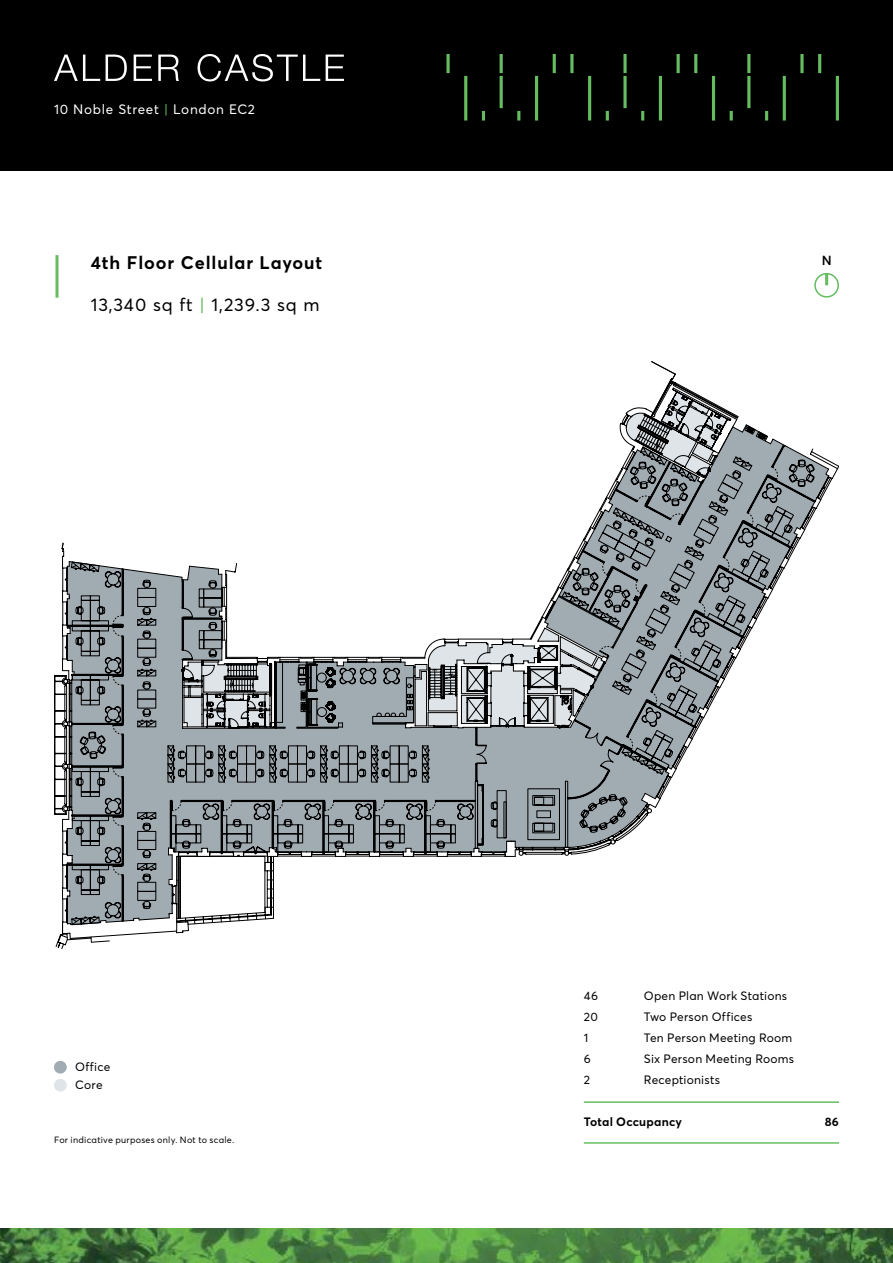
<style>
.page{position:relative;width:893px;height:1263px;background:#fff}
.page>*{position:absolute;margin:0;border:0;box-sizing:border-box;transform-origin:0 0}
.t1{font:700 18px "Averta";letter-spacing:.05em;color:#000}
.t2{font:18px "Averta";letter-spacing:.045em;color:#000}
.t3{font:13.5px "Averta";letter-spacing:.05em;color:#fff}
.t4{font:600 13.05px "Averta";color:#000}
.t5{font:12px/18px "Averta";letter-spacing:.015em;color:#000}
.t6{font:700 12px "Averta";letter-spacing:.02em;color:#000}
.t7{font:9px "Averta";letter-spacing:.025em;color:#000}
.s1{color:#65bd60}
</style>
<div class="page">
<div style="left:0;top:0;width:893px;height:170px;background:#000"></div>
<img style="left:0;top:1229px;width:893px;height:34px">
<hr style="left:818px;top:54px;width:3px;height:19px;background:#65bd60">
<svg style="left:800px;top:54px;width:4px;height:19px"></svg>
<hr style="left:747px;top:54px;width:3px;height:19px;background:#65bd60">
<hr style="left:694px;top:54px;width:3px;height:19px;background:#65bd60">
<svg style="left:676px;top:54px;width:4px;height:19px"></svg>
<svg style="left:623px;top:54px;width:4px;height:19px"></svg>
<hr style="left:570px;top:54px;width:3px;height:19px;background:#65bd60">
<hr style="left:553px;top:54px;width:3px;height:19px;background:#65bd60">
<hr style="left:500px;top:54px;width:3px;height:19px;background:#65bd60">
<svg style="left:446px;top:54px;width:4px;height:19px"></svg>
<hr style="left:836px;top:76px;width:3px;height:45px;background:#65bd60">
<hr style="left:783px;top:76px;width:3px;height:45px;background:#65bd60">
<hr style="left:747px;top:76px;width:3px;height:32px;background:#65bd60">
<hr style="left:712px;top:76px;width:3px;height:45px;background:#65bd60">
<hr style="left:659px;top:76px;width:3px;height:45px;background:#65bd60">
<svg style="left:623px;top:76px;width:4px;height:32px"></svg>
<hr style="left:588px;top:76px;width:3px;height:45px;background:#65bd60">
<hr style="left:535px;top:76px;width:3px;height:45px;background:#65bd60">
<hr style="left:500px;top:76px;width:3px;height:32px;background:#65bd60">
<hr style="left:464px;top:76px;width:3px;height:45px;background:#65bd60">
<svg style="left:765px;top:111px;width:3px;height:10px"></svg>
<svg style="left:730px;top:111px;width:3px;height:10px"></svg>
<svg style="left:641px;top:111px;width:3px;height:10px"></svg>
<svg style="left:606px;top:111px;width:3px;height:10px"></svg>
<svg style="left:517px;top:111px;width:3px;height:10px"></svg>
<svg style="left:482px;top:111px;width:3px;height:10px"></svg>
<svg style="left:54px;top:54px;width:290px;height:27px"></svg>
<svg style="left:62px;top:361px;width:723px;height:548px"></svg>
<svg style="left:182px;top:445px;width:634px;height:111px"></svg>
<svg style="left:772px;top:467px;width:6px;height:13px"></svg>
<svg style="left:375px;top:461px;width:329px;height:28px"></svg>
<svg style="left:67px;top:489px;width:724px;height:436px"></svg>
<svg style="left:71px;top:568px;width:552px;height:281px"></svg>
<hr style="left:56px;top:255px;width:2px;height:43px;background:#65bd60">
<div style="left:54px;top:1061px;width:13px;height:12px;background:#a1abb2;border-radius:50%"></div>
<div style="left:54px;top:1079px;width:13px;height:12px;background:#dfe4e8;border-radius:50%"></div>
<svg style="left:814px;top:273px;width:25px;height:25px"></svg>
<hr style="left:584px;top:1101px;width:255px;height:2px;background:#65bd60">
<hr style="left:584px;top:1142px;width:255px;height:2px;background:#65bd60">
<p class="t3" style="left:54px;top:101px;width:202px">10 Noble Street <span class="s1">|</span> London EC2</p>
<h1 class="t1" style="left:91px;top:251px;width:233px">4th Floor Cellular Layout</h1>
<h1 class="t2" style="left:91px;top:294px;width:230px">13,340 sq ft <span class="s1">|</span> 1,239.3 sq m</h1>
<p class="t4" style="left:822px;top:253px;width:11px">N</p>
<p class="t5" style="left:75px;top:1058px;width:37px">Office<br>Core</p>
<p class="t7" style="left:54px;top:1134px;width:182px">For indicative purposes only. Not to scale.</p>
<p class="t5" style="left:584px;top:986px;width:16px">46</p>
<p class="t5" style="left:644px;top:986px;width:145px">Open Plan Work Stations</p>
<p class="t5" style="left:584px;top:1007px;width:16px">20</p>
<p class="t5" style="left:644px;top:1007px;width:110px">Two Person Offices</p>
<p class="t5" style="left:584px;top:1028px;width:6px">1</p>
<p class="t5" style="left:644px;top:1028px;width:150px">Ten Person Meeting Room</p>
<p class="t5" style="left:584px;top:1049px;width:9px">6</p>
<p class="t5" style="left:644px;top:1049px;width:152px">Six Person Meeting Rooms</p>
<p class="t5" style="left:584px;top:1070px;width:8px">2</p>
<p class="t5" style="left:644px;top:1070px;width:78px">Receptionists</p>
<p class="t6" style="left:584px;top:1114px;width:100px">Total Occupancy</p>
<p class="t6" style="left:825px;top:1114px;width:16px">86</p>
</div>
